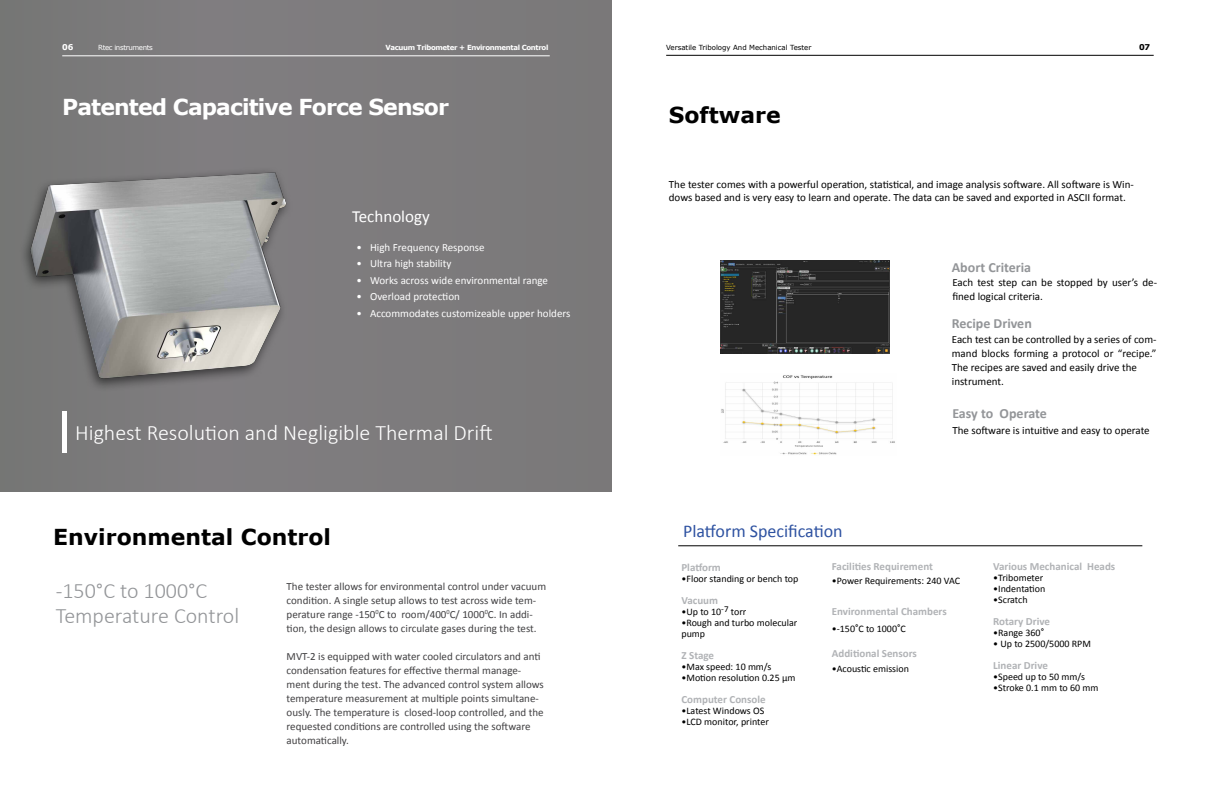
<style>
.page{position:relative;width:1224px;height:792px;background:#fff}
.page>*{position:absolute;margin:0;border:0;box-sizing:border-box;transform-origin:0 0}
.t1{font:300 22px "Calibri";color:#fff}
.t2{font:300 22px/25px "Calibri";color:#939598}
.t3{font:700 22px "Verdana";letter-spacing:-.04em;color:#fff}
.t4{font:700 22px "Verdana";color:#000}
.t5{font:18px "Calibri";color:#2e52a1}
.t6{font:17px "Calibri";color:#fff}
.t7{font:700 14px "Calibri";color:#939598}
.t8{font:11px/14px "Calibri";color:#414042}
.t9{font:11px/14px "Calibri";color:#000}
.t10{font:700 11px "Calibri";color:#b1b3b6}
.t11{font:11px "Calibri";color:#fff}
.t12{font:10px/11px "Calibri";color:#000}
.t13{font:700 8px "Verdana";color:#fff}
.t14{font:700 8px "Verdana";color:#000}
.t15{font:700 7px "Verdana";letter-spacing:-.05em;color:#fff}
.t16{font:7px "Verdana";color:#000}
.t17{font:7px "Verdana";letter-spacing:-.05em;color:#fff}
</style>
<div class="page">
<div style="left:0;top:0;width:612px;height:492px;background:#7c7b7c"></div>
<hr style="left:666px;top:55px;width:488px;height:1px;background:#000">
<hr style="left:62px;top:56px;width:488px;height:1px;background:#fff">
<div style="left:62px;top:411px;width:5px;height:42px;background:#fff"></div>
<img style="left:720px;top:260px;width:169px;height:94px">
<hr style="left:678px;top:545px;width:464px;height:1px;background:#000">
<img style="left:721px;top:375px;width:174px;height:80px">
<img style="left:22px;top:172px;width:265px;height:212px">
<p class="t13" style="left:62px;top:42px;width:13px">06</p>
<p class="t17" style="left:98px;top:43px;width:56px">Rtec instruments</p>
<p class="t15" style="left:386px;top:43px;width:164px">Vacuum Tribometer + Environmental Control</p>
<p class="t16" style="left:666px;top:43px;width:147px">Versatile Tribology And Mechanical Tester</p>
<p class="t14" style="left:1139px;top:42px;width:12px">07</p>
<h1 class="t3" style="left:62px;top:92px;width:388px">Patented Capacitive Force Sensor</h1>
<h3 class="t6" style="left:352px;top:204px;width:79px">Technology</h3>
<p class="t11" style="left:357px;top:239px;width:130px">• High Frequency Response</p>
<p class="t11" style="left:357px;top:256px;width:96px">• Ultra high stability</p>
<p class="t11" style="left:357px;top:272px;width:193px">• Works across wide environmental range</p>
<p class="t11" style="left:357px;top:289px;width:105px">• Overload protection</p>
<p class="t11" style="left:357px;top:305px;width:215px">• Accommodates customizeable upper holders</p>
<h1 class="t1" style="left:75px;top:419px;width:419px">Highest Resolution and Negligible Thermal Drift</h1>
<h1 class="t4" style="left:53px;top:523px;width:279px">Environmental Control</h1>
<h1 class="t2" style="left:56px;top:578px;width:185px">-150°C to 1000°C<br>Temperature Control</h1>
<p class="t8" style="left:287px;top:579px;width:261px">The tester allows for environmental control under vacuum condition. A single setup allows to test across wide tem&shy;perature range -150<sup>0</sup>C to room/400<sup>0</sup>C/ 1000<sup>0</sup>C. In addi&shy;tion, the design allows to circulate gases during the test.</p>
<p class="t8" style="left:287px;top:649px;width:259px">MVT-2 is equipped with water cooled circulators and anti condensation features for effective thermal manage&shy;ment during the test. The advanced control system allows temperature measurement at multiple points simultane&shy;ously. The temperature is closed-loop controlled, and the requested conditions are controlled using the software automatically.</p>
<h1 class="t4" style="left:669px;top:101px;width:113px">Software</h1>
<p class="t9" style="left:669px;top:178px;width:467px;line-height:13.2px">The tester comes with a powerful operation, statistical, and image analysis software. All software is Win&shy;dows based and is very easy to learn and operate. The data can be saved and exported in ASCII format.</p>
<p class="t7" style="left:952px;top:258px;width:81px">Abort Criteria</p>
<p class="t9" style="left:952px;top:275px;width:206px">Each test step can be stopped by user’s de&shy;fined logical criteria.</p>
<p class="t7" style="left:952px;top:313px;width:82px">Recipe Driven</p>
<p class="t9" style="left:952px;top:332px;width:206px">Each test can be controlled by a series of com&shy;mand blocks forming a protocol or “recipe.” The recipes are saved and easily drive the instrument.</p>
<p class="t7" style="left:952px;top:404px;width:96px">Easy to Operate</p>
<h2 class="t5" style="left:683px;top:519px;width:161px">Platform Specification</h2>
<p class="t9" style="left:952px;top:423px;width:199px">The software is intuitive and easy to operate</p>
<p class="t10" style="left:681px;top:559px;width:41px">Platform</p>
<p class="t10" style="left:832px;top:558px;width:103px">Facilities Requirement</p>
<p class="t12" style="left:681px;top:573px;width:119px">•Floor standing or bench top</p>
<p class="t10" style="left:681px;top:592px;width:38px">Vacuum</p>
<p class="t12" style="left:681px;top:606px;width:66px">•Up to 10<sup>-7</sup> torr</p>
<p class="t12" style="left:681px;top:617px;width:117px">•Rough and turbo molecular pump</p>
<p class="t10" style="left:681px;top:647px;width:34px">Z Stage</p>
<p class="t12" style="left:681px;top:661px;width:92px">•Max speed: 10 mm/s</p>
<p class="t12" style="left:681px;top:672px;width:116px">•Motion resolution 0.25 µm</p>
<p class="t10" style="left:681px;top:691px;width:86px">Computer Console</p>
<p class="t12" style="left:681px;top:705px;width:84px">•Latest Windows OS</p>
<p class="t12" style="left:681px;top:716px;width:89px">•LCD monitor, printer</p>
<p class="t12" style="left:832px;top:575px;width:130px">•Power Requirements: 240 VAC</p>
<p class="t10" style="left:832px;top:604px;width:116px">Environmental Chambers</p>
<p class="t12" style="left:832px;top:623px;width:76px">•-150°C to 1000°C</p>
<p class="t10" style="left:832px;top:646px;width:87px">Additional Sensors</p>
<p class="t12" style="left:832px;top:662px;width:79px">•Acoustic emission</p>
<p class="t10" style="left:993px;top:559px;width:124px">Various Mechanical Heads</p>
<p class="t12" style="left:993px;top:572px;width:52px">•Tribometer</p>
<p class="t12" style="left:993px;top:583px;width:54px">•Indentation</p>
<p class="t12" style="left:993px;top:594px;width:36px">•Scratch</p>
<p class="t10" style="left:993px;top:614px;width:58px">Rotary Drive</p>
<p class="t12" style="left:993px;top:627px;width:52px">•Range 360°</p>
<p class="t12" style="left:993px;top:638px;width:99px">• Up to 2500/5000 RPM</p>
<p class="t10" style="left:993px;top:658px;width:56px">Linear Drive</p>
<p class="t12" style="left:993px;top:671px;width:93px">•Speed up to 50 mm/s</p>
<p class="t12" style="left:993px;top:682px;width:107px">•Stroke 0.1 mm to 60 mm</p>
</div>
